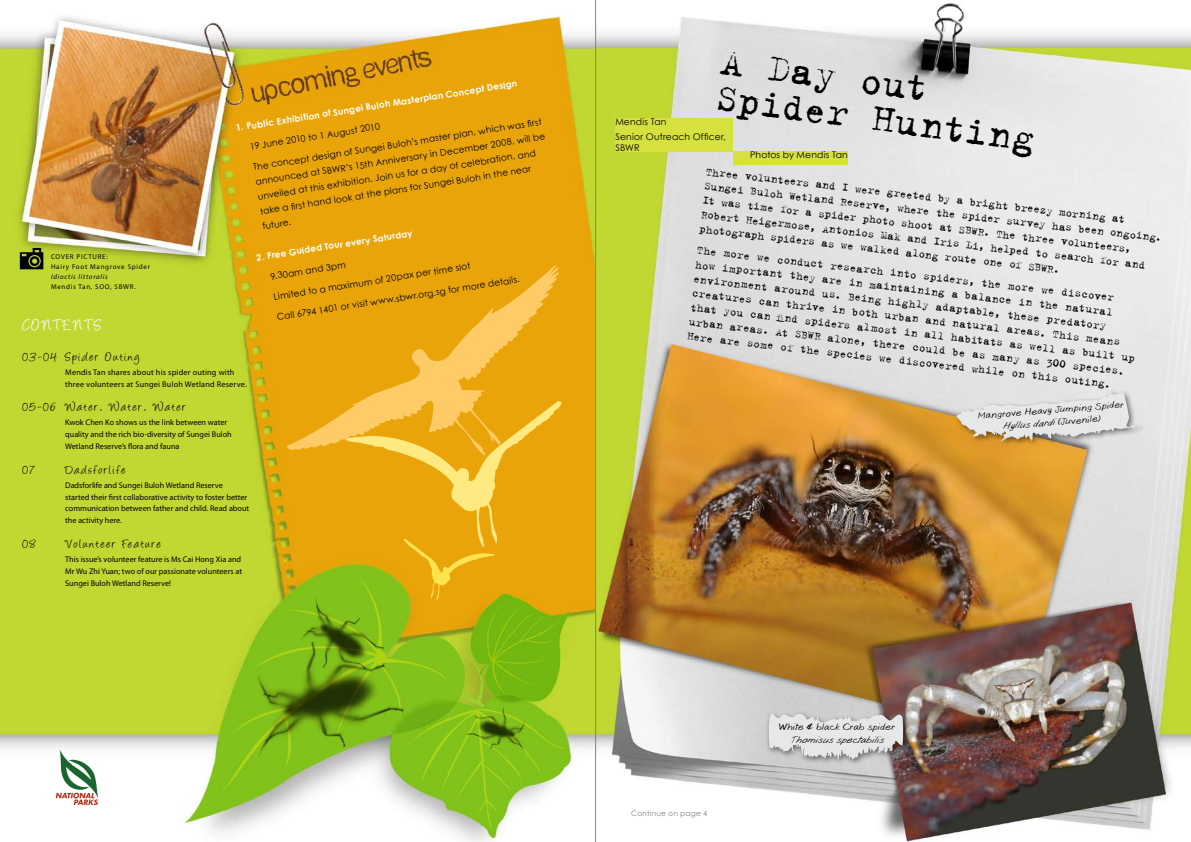
<style>
.page{position:relative;width:1191px;height:842px;background:#fff}
.page>*{position:absolute;margin:0;border:0;box-sizing:border-box;transform-origin:0 0}
.t1{font:42px/36.6px "Trixie Text";color:#000}
.t2{font:18px "Angelina";letter-spacing:.11em;color:#fff}
.t3{font:14px "Angelina";letter-spacing:.11em;color:#000}
.t4{font:12px/14.4px "Trixie Text";color:#000}
.t5{font:9.2px/15.3px "Century Gothic";letter-spacing:.02em;color:#000}
.t6{font:9px/15px "Century Gothic";color:#000}
.t7{font:700 9px "Century Gothic";color:#fff}
.t8{font:9px/12.6px "Goobascript";letter-spacing:.055em;color:#000;text-align:center}
.t9{font:italic 9px "Goobascript";color:#000}
.t10{font:8.2px/12px "Myriad Pro";color:#000}
.t11{font:8.2px/12px "Myriad Pro";letter-spacing:.025em;color:#000}
.t12{font:7.5px "Century Gothic";letter-spacing:.03em;color:#808285}
.t13{font:7px/10px "Myriad Pro";letter-spacing:.1em;color:#000}
.t14{font:italic 7px "Myriad Pro";letter-spacing:.1em;color:#000}
.s1{font-style:italic}
</style>
<div class="page">
<img style="left:0;top:0;width:1191px;height:842px">
<svg style="left:20px;top:248px;width:23px;height:21px"></svg>
<svg style="left:56px;top:749px;width:42px;height:56px"></svg>
<svg style="left:285px;top:264px;width:280px;height:192px;background:#ecaa19"></svg>
<svg style="left:342px;top:400px;width:221px;height:201px;background:#e7ae1b"></svg>
<div style="left:615px;top:118px;width:118px;height:33px;background:#d6e03e"></div>
<div style="left:733px;top:151px;width:115px;height:13px;background:#d6e03e"></div>
<div style="left:952px;top:388px;width:194px;height:60px;background:#000;opacity:.5"></div>
<svg style="left:956px;top:391px;width:184px;height:51px;background:#dbd7cf"></svg>
<div style="left:765px;top:710px;width:145px;height:56px;background:#000;opacity:.5"></div>
<svg style="left:766px;top:699px;width:138px;height:63px;background:#cdcbcc"></svg>
<hr style="left:595px;top:0;width:1px;height:842px;background:#808285">
<p class="t7" style="left:235px;top:122px;width:286px;rotate:-9deg">1. Public Exhibition of Sungei Buloh Masterplan Concept Design</p>
<p class="t6" style="left:252px;top:159px;width:294px;rotate:-9deg">The concept design of Sungei Buloh’s master plan, which was fi rst announced at SBWR’s 15th Anniversary in December 2008, will be unveiled at this exhibition. Join us for a day of celebration, and take a fi rst hand look at the plans for Sungei Buloh in the near future.</p>
<p class="t7" style="left:255px;top:252px;width:159px;rotate:-9deg">2. Free Guided Tour every Saturday</p>
<p class="t6" style="left:269px;top:269px;width:78px;rotate:-9deg">9.30am and 3pm</p>
<p class="t6" style="left:249px;top:139px;width:133px;rotate:-9deg">19 June 2010 to 1 August 2010</p>
<p class="t13" style="left:51px;top:251px;width:100px">COVER PICTURE:<br>Hairy Foot Mangrove Spider</p>
<p class="t14" style="left:51px;top:272px;width:58px">Idioctis littoralis</p>
<p class="t13" style="left:51px;top:282px;width:86px">Mendis Tan, SOO, SBWR.</p>
<h2 class="t2" style="left:23px;top:317px;width:80px">CONTENTS</h2>
<p class="t3" style="left:23px;top:351px;width:118px">03-04 Spider Outing</p>
<p class="t11" style="left:65px;top:366px;width:183px">Mendis Tan shares about his spider outing with three volunteers at Sungei Buloh Wetland Reserve.</p>
<p class="t3" style="left:23px;top:401px;width:165px">05-06 Water, Water, Water</p>
<p class="t10" style="left:65px;top:416px;width:168px">Kwok Chen Ko shows us the link between water quality and the rich bio-diversity of Sungei Buloh<br>Wetland Reserve’s flora and fauna</p>
<p class="t3" style="left:23px;top:464px;width:14px">07</p>
<p class="t3" style="left:65px;top:464px;width:62px">Dadsforlife</p>
<p class="t10" style="left:65px;top:479px;width:186px">Dadsforlife and Sungei Buloh Wetland Reserve<br>started their first collaborative activity to foster better communication between father and child. Read about the activity here.</p>
<p class="t3" style="left:23px;top:538px;width:14px">08</p>
<p class="t3" style="left:65px;top:538px;width:97px">Volunteer Feature</p>
<p class="t10" style="left:65px;top:553px;width:178px;text-align:justify">This issue’s volunteer feature is Ms Cai Hong Xia and Mr Wu Zhi Yuan; two of our passionate volunteers at Sungei Buloh Wetland Reserve!</p>
<p class="t6" style="left:273px;top:289px;width:200px;rotate:-9deg">Limited to a maximum of 20pax per time slot</p>
<p class="t6" style="left:276px;top:310px;width:247px;rotate:-9deg">Call 6794 1401 or visit www.sbwr.org.sg for more details.</p>
<h1 class="t1" style="left:723px;top:43px;width:324px;rotate:7deg">A Day out<br>Spider Hunting</h1>
<p class="t5" style="left:615px;top:114px;width:112px">Mendis Tan<br>Senior Outreach Officer,</p>
<p class="t5" style="left:615px;top:140px;width:26px">SBWR</p>
<p class="t5" style="left:750px;top:147px;width:99px">Photos by Mendis Tan</p>
<p class="t4" style="left:706px;top:166px;width:462px;rotate:6deg">Three volunteers and I were greeted by a bright breezy morning at Sungei Buloh Wetland Reserve, where the spider survey has been ongoing.<br>It was time for a spider photo shoot at SBWR. The three volunteers, Robert Heigermose, Antonios Mak and Iris Li, helped to search for and photograph spiders as we walked along route one of SBWR.</p>
<p class="t4" style="left:697px;top:244px;width:449px;rotate:6deg">The more we conduct research into spiders, the more we discover<br>how important they are in maintaining a balance in the natural environment around us. Being highly adaptable, these predatory creatures can thrive in both urban and natural areas. This means that you can find spiders almost in all habitats as well as built up urban areas. At SBWR alone, there could be as many as 300 species.<br>Here are some of the species we discovered while on this outing.</p>
<p class="t8" style="left:977px;top:409px;width:148px;rotate:-4deg">Mangrove Heavy Jumping Spider<br><span class="s1">Hyllus dardi</span> (Juvenile)</p>
<p class="t12" style="left:631px;top:809px;width:78px">Continue on page 4</p>
<p class="t8" style="left:779px;top:721px;width:117px">White &amp; black Crab spider</p>
<p class="t9" style="left:790px;top:734px;width:98px">Thomisussp ectabilis</p>
</div>
